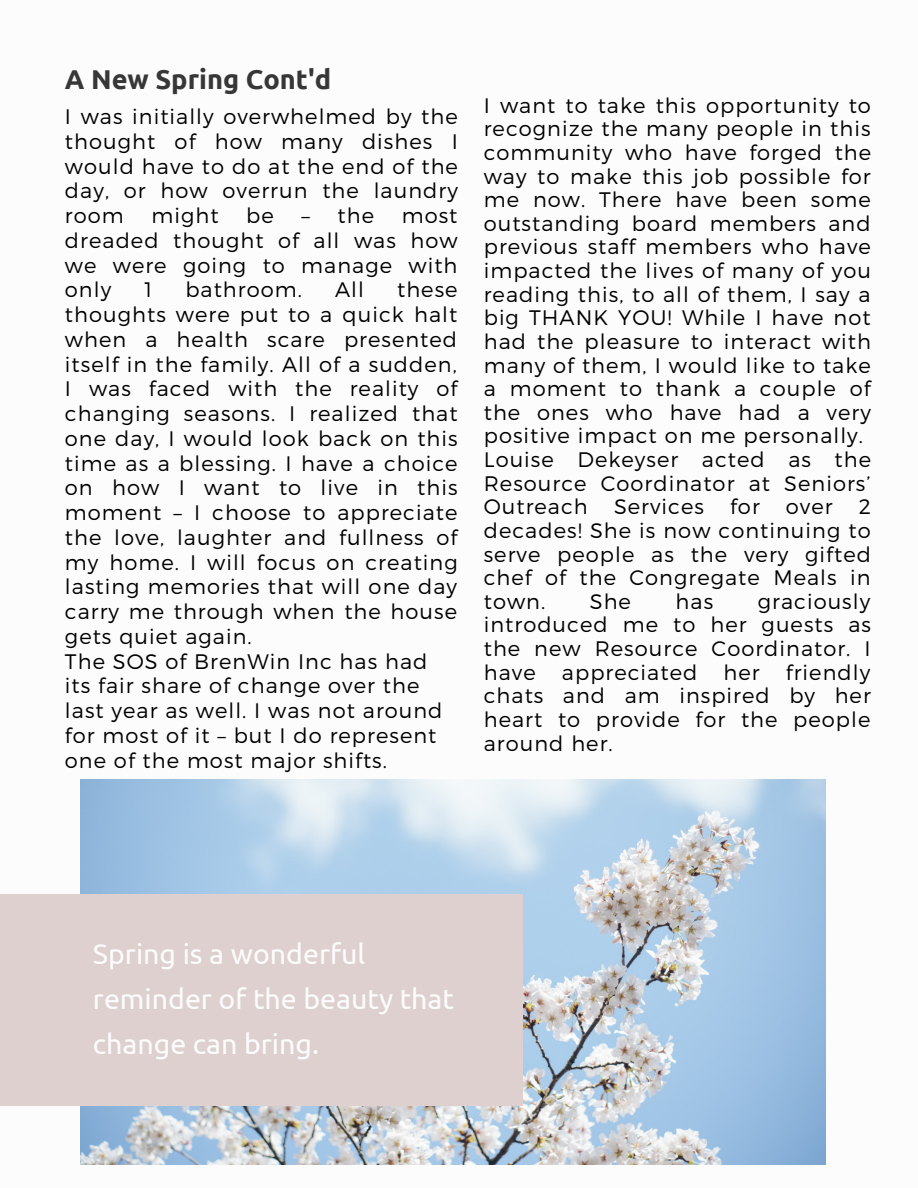
<style>
.page{position:relative;width:918px;height:1188px;background:#fff}
.page>*{position:absolute;margin:0;border:0;box-sizing:border-box;transform-origin:0 0}
.t1{font:28.5px/45px "Ubuntu";color:#fcfcfc}
.t2{font:700 27.3px "Ubuntu";color:#373737}
.t3{font:300 21px/23.7px "Montserrat";letter-spacing:.05em;color:#000;text-align:justify}
</style>
<div class="page">
<img style="left:80px;top:779px;width:746px;height:385px">
<div style="left:0;top:894px;width:523px;height:211px;background:#ddd0cf"></div>
<h2 class="t2" style="left:65px;top:63px;width:268px">A New Spring Cont'd</h2>
<p class="t3" style="left:65px;top:103px;width:394px;line-height:24.8px">I was initially overwhelmed by the thought of how many dishes I would have to do at the end of the day, or how overrun the laundry room</p>
<p class="t3" style="left:151px;top:203px;width:69px">might</p>
<p class="t3" style="left:246px;top:203px;width:29px">be</p>
<p class="t3" style="left:301px;top:203px;width:74px">– the</p>
<p class="t3" style="left:65px;top:202px;width:394px;line-height:24.8px;text-indent:337px">most dreaded thought of all was how we were going to manage with only</p>
<p class="t3" style="left:65px;top:276px;width:394px;line-height:24.8px;text-align:left;text-indent:332px">these thoughts were put to a quick halt when a health scare presented itself in the family. All of a sudden,<br>I was faced with the reality of changing seasons. I realized that one day, I would look back on this time as a blessing. I have a choice on how I want to live in this moment – I choose to appreciate the love, laughter and fullness of my home. I will focus on creating lasting memories that will one day carry me through when the house gets quiet again.<br>The SOS of BrenWin Inc has had its fair share of change over the last year as well. I was not around for most of it – but I do represent one of the most major shifts.</p>
<p class="t3" style="left:144px;top:277px;width:9px">1</p>
<p class="t3" style="left:185px;top:277px;width:118px">bathroom.</p>
<p class="t3" style="left:335px;top:277px;width:30px">All</p>
<p class="t3" style="left:484px;top:92px;width:389px;text-align:left">I want to take this opportunity to recognize the many people in this community who have forged the way to make this job possible for me now. There have been some outstanding board members and previous staff members who have impacted the lives of many of you reading this, to all of them, I say a big THANK YOU! While I have not had the pleasure to interact with many of them, I would like to take a moment to thank a couple of the ones who have had a very positive impact on me personally.<br>Louise Dekeyser acted as the<br>Resource Coordinator at Seniors’<br>Outreach Services for over 2 decades! She is now continuing to serve people as the very gifted chef of the Congregate Meals in town.</p>
<p class="t3" style="left:484px;top:588px;width:389px;text-indent:274px">graciously introduced me to her guests as the new Resource Coordinator. I have appreciated her friendly chats and am inspired by her heart to provide for the people around her.</p>
<p class="t3" style="left:590px;top:588px;width:43px">She</p>
<p class="t3" style="left:676px;top:588px;width:39px">has</p>
<h1 class="t1" style="left:93px;top:931px;width:363px">Spring is a wonderful reminder of the beauty that change can bring.</h1>
</div>
